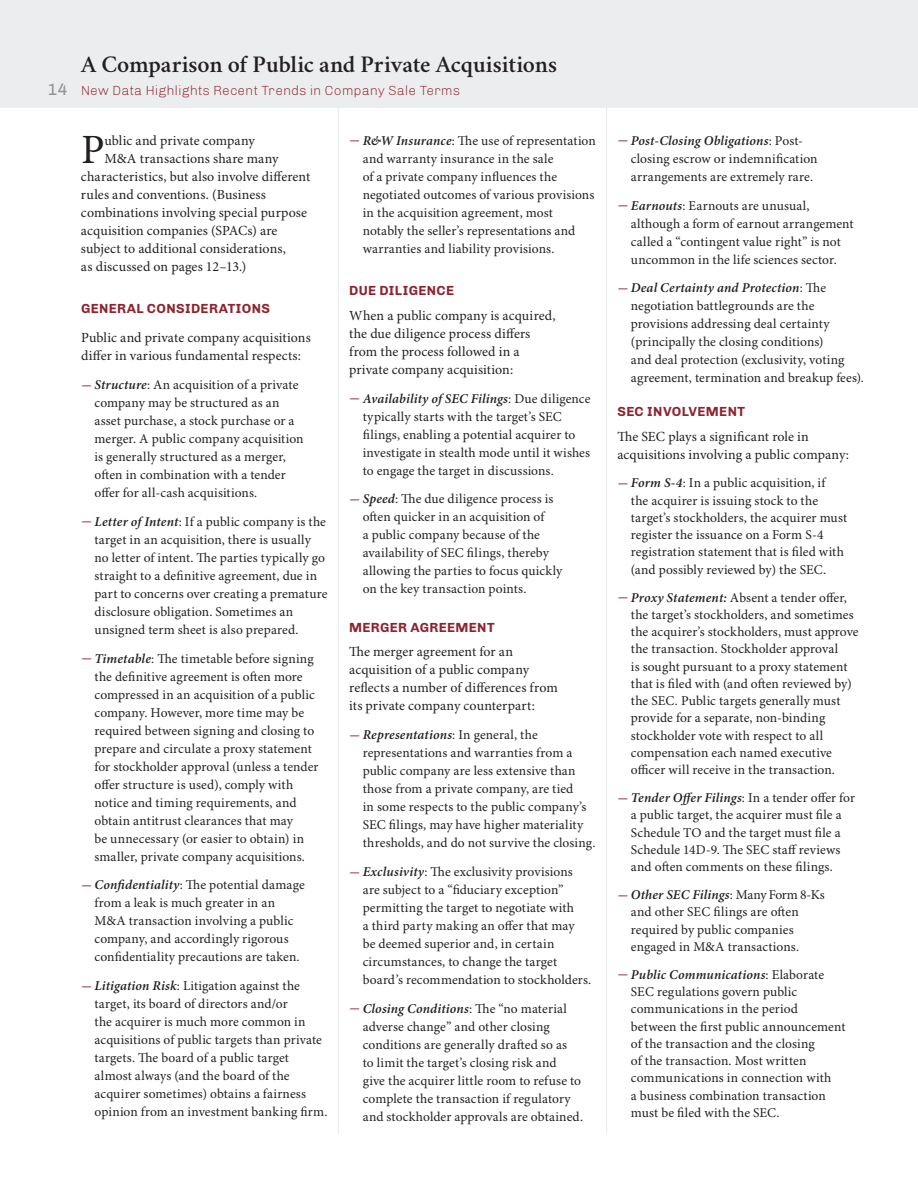
<style>
.page{position:relative;width:918px;height:1188px;background:#fff}
.page>*{position:absolute;margin:0;border:0;box-sizing:border-box;transform-origin:0 0}
.First_Para_-_Initial{font:41.7px "Minion Pro";color:#231f20}
.page_title{font:600 24px "Crimson";letter-spacing:-.005em;color:#231f20}
.t1{font:16.5px "Chivo";color:#939598}
.body_text{font:13.95px/18px "Minion Pro";letter-spacing:.005em;color:#231f20}
.First_Para_-_Initial-2{font:13.95px "Minion Pro";letter-spacing:.005em;color:#231f20}
.t2{font:13.5px/18px "Minion Pro";letter-spacing:.005em;color:#231f20}
.subhead{font:700 13.5px "Chivo";letter-spacing:.025em;color:#8d2431}
.page_title-2{font:300 13.5px "Chivo";letter-spacing:.01em;color:#8d2431}
.s1{font-family:"Univers LT Std";font-weight:300;font-style:italic;font-stretch:condensed;font-size:18px;color:#8d2431}
.s2{font-weight:600;font-style:italic}
</style>
<div class="page">
<hr style="left:338px;top:108px;width:1px;height:1026px;background:#ececee">
<hr style="left:606px;top:108px;width:1px;height:1026px;background:#ececee">
<div style="left:0;top:0;width:918px;height:108px;background:#ecedee"></div>
<p class="t1" style="left:48px;top:79px;width:21px">14</p>
<p class="page_title" style="left:81px;top:47px;width:478px">A Comparison of Public and Private Acquisitions</p>
<p class="page_title-2" style="left:81px;top:82px;width:381px">New Data Highlights Recent Trends in Company Sale Terms</p>
<p class="First_Para_-_Initial" style="left:81px;top:125px;width:25px">P</p>
<p class="First_Para_-_Initial-2" style="left:104px;top:132px;width:152px">ublic and private company</p>
<p class="First_Para_-_Initial-2" style="left:104px;top:150px;width:176px">M&amp;A transactions share many</p>
<p class="First_Para_-_Initial-2" style="left:81px;top:168px;width:231px">characteristics, but also involve different</p>
<p class="First_Para_-_Initial-2" style="left:81px;top:186px;width:186px">rules and conventions. (Business</p>
<p class="First_Para_-_Initial-2" style="left:81px;top:204px;width:228px">combinations involving special purpose</p>
<p class="First_Para_-_Initial-2" style="left:81px;top:222px;width:198px">acquisition companies (SPACs) are</p>
<p class="First_Para_-_Initial-2" style="left:81px;top:240px;width:206px">subject to additional considerations,</p>
<p class="First_Para_-_Initial-2" style="left:81px;top:258px;width:167px">as discussed on pages 12–13.)</p>
<p class="subhead" style="left:81px;top:301px;width:190px">GENERAL CONSIDERATIONS</p>
<p class="body_text" style="left:81px;top:329px;width:231px">Public and private company acquisitions differ in various fundamental respects:</p>
<p class="t2" style="left:94px;top:376px;width:211px;text-indent:-14px"><span class="s1">–</span> <span class="s2">Structure</span>: An acquisition of a private company may be structured as an asset purchase, a stock purchase or a merger. A public company acquisition is generally structured as a merger, often in combination with a tender offer for all-cash acquisitions.</p>
<p class="t2" style="left:94px;top:513px;width:235px;text-indent:-14px"><span class="s1">–</span> <span class="s2">Letter of Intent</span>: If a public company is the target in an acquisition, there is usually no letter of intent. The parties typically go straight to a definitive agreement, due in part to concerns over creating a premature disclosure obligation. Sometimes an unsigned term sheet is also prepared.</p>
<p class="t2" style="left:94px;top:650px;width:226px;text-indent:-14px"><span class="s1">–</span> <span class="s2">Timetable</span>: The timetable before signing the definitive agreement is often more compressed in an acquisition of a public company. However, more time may be required between signing and closing to prepare and circulate a proxy statement for stockholder approval (unless a tender offer structure is used), comply with notice and timing requirements, and obtain antitrust clearances that may<br>be unnecessary (or easier to obtain) in smaller, private company acquisitions.</p>
<p class="t2" style="left:94px;top:877px;width:212px;text-indent:-14px"><span class="s1">–</span> <span class="s2">Confidentiality</span>: The potential damage from a leak is much greater in an M&amp;A transaction involving a public company, and accordingly rigorous confidentiality precautions are taken.</p>
<p class="t2" style="left:94px;top:977px;width:235px;text-indent:-14px"><span class="s1">–</span> <span class="s2">Litigation Risk</span>: Litigation against the target, its board of directors and/or<br>the acquirer is much more common in acquisitions of public targets than private targets. The board of a public target almost always (and the board of the acquirer sometimes) obtains a fairness opinion from an investment banking firm.</p>
<p class="t2" style="left:363px;top:132px;width:235px;text-indent:-14px"><span class="s1">–</span> <span class="s2">R&amp;W Insurance</span>: The use of representation and warranty insurance in the sale<br>of a private company influences the negotiated outcomes of various provisions in the acquisition agreement, most notably the seller’s representations and warranties and liability provisions.</p>
<p class="subhead" style="left:349px;top:283px;width:106px">DUE DILIGENCE</p>
<p class="body_text" style="left:349px;top:307px;width:208px">When a public company is acquired, the due diligence process differs from the process followed in a private company acquisition:</p>
<p class="t2" style="left:363px;top:390px;width:229px;text-indent:-14px"><span class="s1">–</span> <span class="s2">Availability of SEC Filings</span>: Due diligence typically starts with the target’s SEC filings, enabling a potential acquirer to investigate in stealth mode until it wishes to engage the target in discussions.</p>
<p class="t2" style="left:363px;top:491px;width:201px;text-indent:-14px"><span class="s1">–</span> <span class="s2">Speed</span>: The due diligence process is often quicker in an acquisition of<br>a public company because of the availability of SEC filings, thereby allowing the parties to focus quickly on the key transaction points.</p>
<p class="subhead" style="left:349px;top:619px;width:147px">MERGER AGREEMENT</p>
<p class="body_text" style="left:349px;top:644px;width:210px">The merger agreement for an acquisition of a public company reflects a number of differences from its private company counterpart:</p>
<p class="t2" style="left:363px;top:727px;width:234px;text-indent:-14px"><span class="s1">–</span> <span class="s2">Representations</span>: In general, the representations and warranties from a public company are less extensive than those from a private company, are tied<br>in some respects to the public company’s SEC filings, may have higher materiality thresholds, and do not survive the closing.</p>
<p class="t2" style="left:363px;top:863px;width:230px;text-indent:-14px"><span class="s1">–</span> <span class="s2">Exclusivity</span>: The exclusivity provisions are subject to a “fiduciary exception” permitting the target to negotiate with<br>a third party making an offer that may<br>be deemed superior and, in certain circumstances, to change the target board’s recommendation to stockholders.</p>
<p class="t2" style="left:363px;top:1000px;width:222px;text-indent:-14px"><span class="s1">–</span> <span class="s2">Closing Conditions</span>: The “no material adverse change” and other closing conditions are generally drafted so as<br>to limit the target’s closing risk and<br>give the acquirer little room to refuse to complete the transaction if regulatory and stockholder approvals are obtained.</p>
<p class="t2" style="left:631px;top:132px;width:188px;text-indent:-14px"><span class="s1">–</span> <span class="s2">Post-Closing Obligations</span>: Post&shy;closing escrow or indemnification arrangements are extremely rare.</p>
<p class="t2" style="left:631px;top:197px;width:224px;text-indent:-14px"><span class="s1">–</span> <span class="s2">Earnouts</span>: Earnouts are unusual, although a form of earnout arrangement called a “contingent value right” is not uncommon in the life sciences sector.</p>
<p class="t2" style="left:631px;top:280px;width:235px;text-indent:-14px"><span class="s1">–</span> <span class="s2">Deal Certainty and Protection</span>: The negotiation battlegrounds are the provisions addressing deal certainty (principally the closing conditions)<br>and deal protection (exclusivity, voting agreement, termination and breakup fees).</p>
<p class="subhead" style="left:617px;top:404px;width:129px">SEC INVOLVEMENT</p>
<p class="body_text" style="left:617px;top:428px;width:233px">The SEC plays a significant role in acquisitions involving a public company:</p>
<p class="t2" style="left:631px;top:475px;width:218px;line-height:17.2px;text-indent:-14px"><span class="s1">–</span> <span class="s2">Form S-4</span>: In a public acquisition, if<br>the acquirer is issuing stock to the target’s stockholders, the acquirer must register the issuance on a Form S-4 registration statement that is filed with (and possibly reviewed by) the SEC.</p>
<p class="t2" style="left:631px;top:589px;width:229px;line-height:17.2px;text-indent:-14px"><span class="s1">–</span> <span class="s2">Proxy Statement:</span> Absent a tender offer, the target’s stockholders, and sometimes the acquirer’s stockholders, must approve the transaction. Stockholder approval<br>is sought pursuant to a proxy statement that is filed with (and often reviewed by) the SEC. Public targets generally must provide for a separate, non-binding stockholder vote with respect to all compensation each named executive officer will receive in the transaction.</p>
<p class="t2" style="left:631px;top:790px;width:226px;line-height:17.2px;text-indent:-14px"><span class="s1">–</span> <span class="s2">Tender Offer Filings</span>: In a tender offer for a public target, the acquirer must file a Schedule TO and the target must file a Schedule 14D-9. The SEC staff reviews and often comments on these filings.</p>
<p class="t2" style="left:631px;top:887px;width:195px;line-height:17.2px;text-indent:-14px"><span class="s1">–</span> <span class="s2">Other SEC Filings</span>: Many Form 8-Ks and other SEC filings are often required by public companies engaged in M&amp;A transactions.</p>
<p class="t2" style="left:631px;top:967px;width:216px;line-height:17.2px;text-indent:-14px"><span class="s1">–</span> <span class="s2">Public Communications</span>: Elaborate SEC regulations govern public communications in the period between the first public announcement of the transaction and the closing<br>of the transaction. Most written communications in connection with<br>a business combination transaction must be filed with the SEC.</p>
</div>
